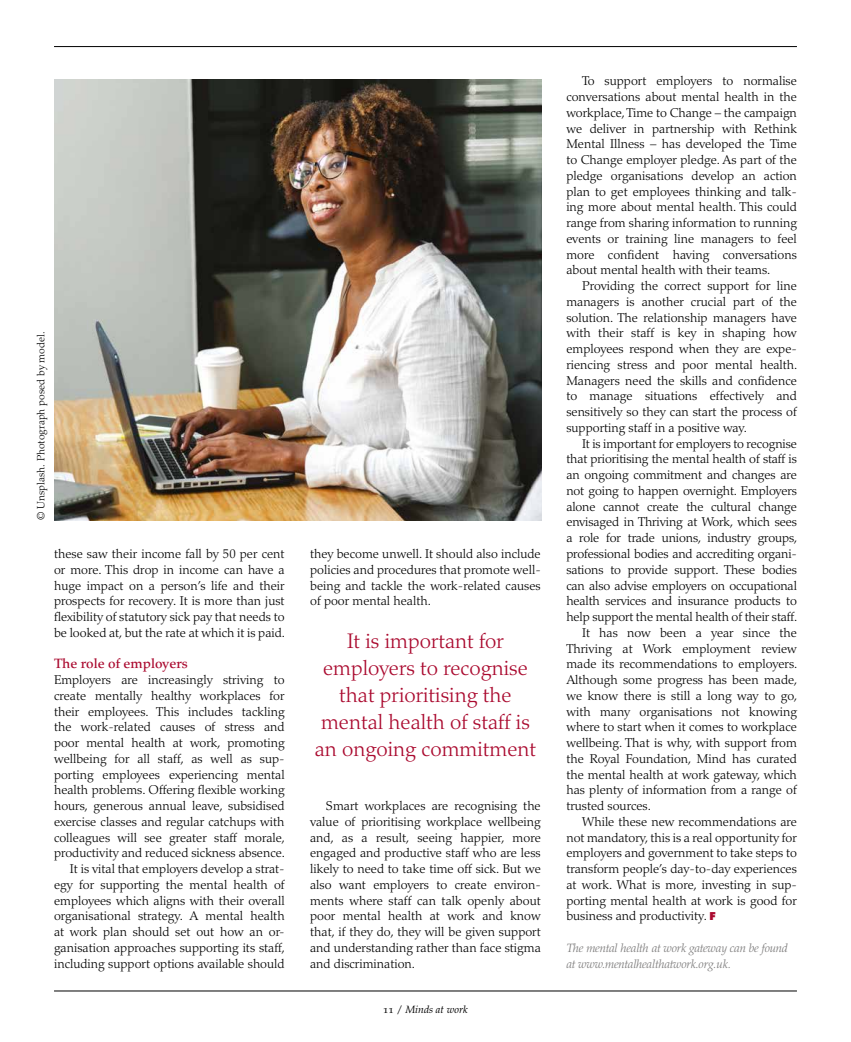
<style>
.page{position:relative;width:851px;height:1042px;background:#fff}
.page>*{position:absolute;margin:0;border:0;box-sizing:border-box;transform-origin:0 0}
.t1{font:300 21px/27px "Palatino LT Std";color:#aa0a2f;text-align:center}
.t2{font:500 13.5px "Palatino LT Std";color:#aa0a2f}
.t3{font:300 12.75px/15.8px "Palatino LT Std";color:#000;text-align:justify}
.t4{font:italic 300 12px/15.8px "Palatino LT Std";letter-spacing:-.02em;color:#7c7b7b}
.t5{font:300 10.5px "Palatino LT Std";color:#000}
.t6{font:italic 10.5px "Palatino LT Std";color:#000}
.s1{font-style:normal}
.s2{font-family:"Futura Std";font-weight:800;font-size:10.5px;color:#aa0a2f}
</style>
<div class="page">
<hr style="left:54px;top:46px;width:742px;height:1px;background:#000">
<hr style="left:54px;top:990px;width:742px;height:1px;background:#000">
<img style="left:54px;top:79px;width:487px;height:442px">
<p class="t5" style="left:35px;top:520px;width:190px;rotate:-90deg">© Unsplash. Photograph posed by model.</p>
<p class="t3" style="left:54px;top:546px;width:232px">these saw their income fall by 50 per cent or more. This drop in income can have a huge impact on a person’s life and their prospects for recovery. It is more than just flexibility of statutory sick pay that needs to be looked at, but the rate at which it is paid.</p>
<p class="t2" style="left:54px;top:656px;width:135px">The role of employers</p>
<p class="t3" style="left:54px;top:672px;width:232px;text-align:right">Employers are increasingly striving to create mentally healthy workplaces for their employees. This includes tackling the work-related causes of stress and poor mental health at work, promoting wellbeing for all staff, as well as sup&shy;porting employees experiencing mental health problems. Offering flexible working hours, generous annual leave, subsidised exercise classes and regular catchups with colleagues will see greater staff morale, productivity and reduced sickness absence.<br>It is vital that employers develop a strat&shy;egy for supporting the mental health of employees which aligns with their overall organisational strategy. A mental health at work plan should set out how an or&shy;ganisation approaches supporting its staff, including support options available should</p>
<p class="t3" style="left:310px;top:546px;width:232px">they become unwell. It should also include policies and procedures that promote well&shy;being and tackle the work-related causes of poor mental health.</p>
<h1 class="t1" style="left:315px;top:628px;width:223px">It is important for employers to recognise that prioritising the mental health of staff is an ongoing commitment</h1>
<p class="t3" style="left:310px;top:798px;width:232px;text-indent:16px">Smart workplaces are recognising the value of prioritising workplace wellbeing and, as a result, seeing happier, more engaged and productive staff who are less likely to need to take time off sick. But we also want employers to create environ&shy;ments where staff can talk openly about poor mental health at work and know that, if they do, they will be given support and understanding rather than face stigma and discrimination.</p>
<p class="t6" style="left:383px;top:1004px;width:86px"><span class="s1">11 /</span> Minds at work</p>
<p class="t3" style="left:566px;top:73px;width:232px;text-indent:16px">To support employers to normalise conversations about mental health in the workplace, Time to Change – the campaign we deliver in partnership with Rethink Mental Illness – has developed the Time to Change employer pledge. As part of the pledge organisations develop an action plan to get employees thinking and talk&shy;ing more about mental health. This could range from sharing information to running events or training line managers to feel more confident having conversations about mental health with their teams.</p>
<p class="t3" style="left:566px;top:278px;width:232px;text-indent:16px">Providing the correct support for line managers is another crucial part of the solution. The relationship managers have with their staff is key in shaping how employees respond when they are expe&shy;riencing stress and poor mental health.<br>Managers need the skills and confidence to manage situations effectively and sensitively so they can start the process of supporting staff in a positive way.</p>
<p class="t3" style="left:582px;top:436px;width:216px">It is important for employers to recognise</p>
<p class="t3" style="left:566px;top:451px;width:232px">that prioritising the mental health of staff is</p>
<p class="t3" style="left:566px;top:467px;width:232px">an ongoing commitment and changes are</p>
<p class="t3" style="left:566px;top:483px;width:232px">not going to happen overnight. Employers</p>
<p class="t3" style="left:566px;top:499px;width:232px">alone cannot create the cultural change</p>
<p class="t3" style="left:566px;top:514px;width:232px">envisaged in Thriving at Work, which sees</p>
<p class="t3" style="left:566px;top:530px;width:232px">a role for trade unions, industry groups,</p>
<p class="t3" style="left:566px;top:546px;width:232px">professional bodies and accrediting organi-</p>
<p class="t3" style="left:566px;top:562px;width:232px">sations to provide support. These bodies</p>
<p class="t3" style="left:566px;top:577px;width:232px">can also advise employers on occupational</p>
<p class="t3" style="left:566px;top:593px;width:232px">health services and insurance products to</p>
<p class="t3" style="left:566px;top:609px;width:232px">help support the mental health of their staff.</p>
<p class="t3" style="left:582px;top:625px;width:216px">It has now been a year since the</p>
<p class="t3" style="left:566px;top:640px;width:232px">Thriving at Work employment review</p>
<p class="t3" style="left:566px;top:656px;width:232px">made its recommendations to employers.</p>
<p class="t3" style="left:566px;top:672px;width:232px">Although some progress has been made,</p>
<p class="t3" style="left:566px;top:688px;width:232px">we know there is still a long way to go,</p>
<p class="t3" style="left:566px;top:703px;width:232px">with many organisations not knowing</p>
<p class="t3" style="left:566px;top:719px;width:232px">where to start when it comes to workplace</p>
<p class="t3" style="left:566px;top:735px;width:232px">wellbeing. That is why, with support from</p>
<p class="t3" style="left:566px;top:751px;width:232px">the Royal Foundation, Mind has curated</p>
<p class="t3" style="left:566px;top:766px;width:232px">the mental health at work gateway, which</p>
<p class="t3" style="left:566px;top:782px;width:232px">has plenty of information from a range of</p>
<p class="t3" style="left:566px;top:798px;width:86px">trusted sources.</p>
<p class="t3" style="left:582px;top:814px;width:216px">While these new recommendations are</p>
<p class="t3" style="left:566px;top:829px;width:232px">not mandatory, this is a real opportunity for</p>
<p class="t3" style="left:566px;top:845px;width:232px">employers and government to take steps to</p>
<p class="t3" style="left:566px;top:861px;width:232px">transform people’s day-to-day experiences</p>
<p class="t3" style="left:566px;top:877px;width:232px">at work. What is more, investing in sup-</p>
<p class="t3" style="left:566px;top:892px;width:232px">porting mental health at work is good for</p>
<p class="t3" style="left:566px;top:908px;width:151px">business and productivity. <span class="s2">F</span></p>
<p class="t4" style="left:566px;top:940px;width:223px">The mental health at work gateway can be found at www.mentalhealthatwork.org.uk.</p>
</div>
